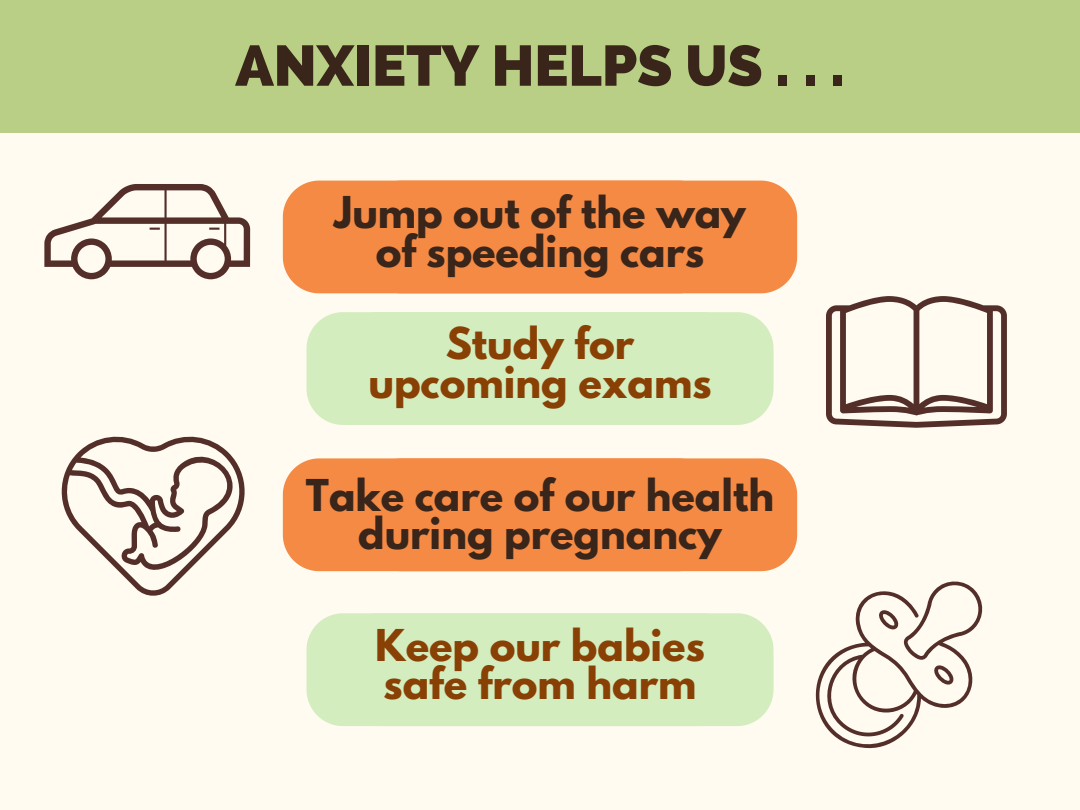
<style>
.page{position:relative;width:1080px;height:810px;background:#fffbf0}
.page>*{position:absolute;margin:0;border:0;box-sizing:border-box;transform-origin:0 0}
.t1{font:800 57px "Raleway";color:#39251a}
.t2{font:700 38.94px/38.9px "League Spartan";color:#894004;text-align:center}
.t3{font:700 38.88px/38.4px "League Spartan";color:#39251a;text-align:center}
.t4{font:700 38.88px/38.4px "League Spartan";color:#894004}
</style>
<div class="page">
<div style="left:0;top:0;width:1080px;height:133px;background:#b8cf85"></div>
<svg style="left:44px;top:184px;width:206px;height:95px"></svg>
<svg style="left:826px;top:296px;width:181px;height:132px"></svg>
<svg style="left:815px;top:581px;width:168px;height:168px"></svg>
<div style="left:283px;top:181px;width:82px;height:112px;background:#f58a45"></div>
<div style="left:365px;top:181px;width:432px;height:112px;background:#f58a45"></div>
<svg style="left:307px;top:312px;width:34px;height:113px;background:#d9eec5"></svg>
<div style="left:341px;top:312px;width:433px;height:113px;background:#d3edbe"></div>
<svg style="left:283px;top:458px;width:82px;height:113px;background:#f59150"></svg>
<div style="left:365px;top:458px;width:432px;height:113px;background:#f58a45"></div>
<svg style="left:307px;top:613px;width:34px;height:113px;background:#d9eec5"></svg>
<div style="left:341px;top:613px;width:433px;height:113px;background:#d3edbe"></div>
<svg style="left:61px;top:436px;width:184px;height:160px"></svg>
<p class="t1" style="left:235px;top:32px;width:611px">ANXIETY HELPS US . . .</p>
<p class="t3" style="left:334px;top:198px;width:413px">Jump out of the way of speeding cars</p>
<p class="t2" style="left:368px;top:329px;width:345px">Study for upcoming exams</p>
<p class="t3" style="left:306px;top:481px;width:470px">Take care of our health during pregnancy</p>
<p class="t4" style="left:375px;top:631px;width:331px">Keep our babies safe from harm</p>
</div>
